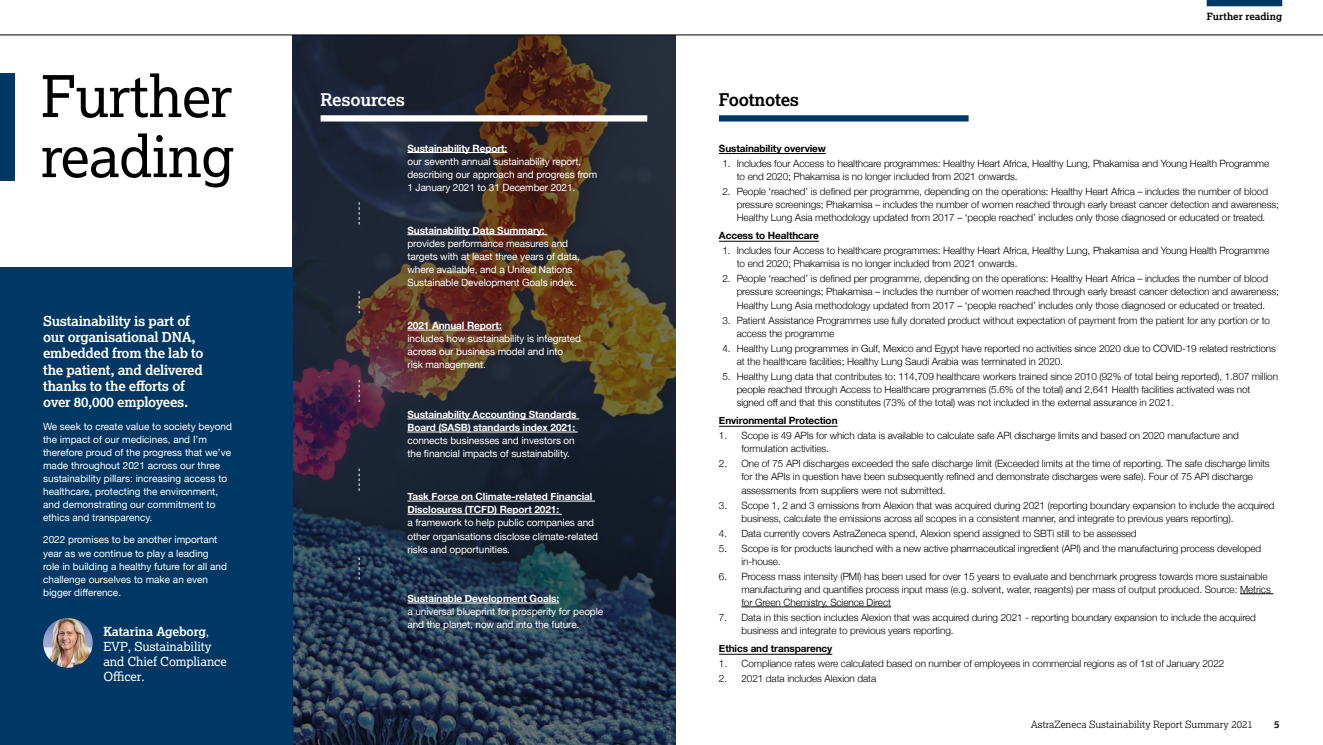
<style>
.page{position:relative;width:1323px;height:745px;background:#fff}
.page>*{position:absolute;margin:0;border:0;box-sizing:border-box;transform-origin:0 0}
.t1{font:57.5px/60px "Lexia";letter-spacing:-.01em;color:#000}
.t2{font:700 17.5px "Lexia";letter-spacing:-.01em;color:#fff}
.t3{font:700 17.5px "Lexia";letter-spacing:-.01em;color:#000}
.t4{font:700 13.75px/16.2px "Lexia";letter-spacing:-.02em;color:#fff}
.t5{font:12.5px/15px "Lexia";letter-spacing:-.01em;color:#fff}
.t6{font:300 10px/13.1px "Helvetica Neue";letter-spacing:-.01em;color:#000}
.t7{font:10px/13.1px "Helvetica Neue";letter-spacing:-.01em;color:#fff}
.t8{font:700 10px/13.1px "Helvetica Neue";letter-spacing:-.01em;color:#fff}
.t9{font:700 10px "Helvetica Neue";letter-spacing:-.01em;color:#000}
.t10{font:300 10px "Lexia";color:#000}
.t11{font:700 10px "Lexia";color:#000}
.s1{font-weight:700}
.s2{font-family:"Helvetica Neue"}
</style>
<div class="page">
<svg style="left:292px;top:36px;width:384px;height:708px;background:#2e2f37"></svg>
<div style="left:0;top:73px;width:14px;height:108px;background:#003865"></div>
<div style="left:0;top:268px;width:292px;height:476px;background:#003865"></div>
<img style="left:43px;top:617px;width:50px;height:50px;border-radius:25px">
<hr style="left:719px;top:153px;width:107px;height:1px;background:#000">
<hr style="left:719px;top:241px;width:100px;height:1px;background:#000">
<hr style="left:719px;top:426px;width:119px;height:1px;background:#000">
<hr style="left:1240px;top:593px;width:33px;height:1px;background:#000">
<hr style="left:741px;top:606px;width:150px;height:1px;background:#000">
<hr style="left:719px;top:653px;width:113px;height:1px;background:#000">
<div style="left:719px;top:115px;width:250px;height:6px;background:#003865"></div>
<div style="left:321px;top:115px;width:326px;height:6px;background:#fff"></div>
<hr style="left:407px;top:152px;width:100px;height:1px;background:#fff">
<hr style="left:407px;top:234px;width:140px;height:1px;background:#fff">
<hr style="left:407px;top:329px;width:95px;height:1px;background:#fff">
<hr style="left:407px;top:418px;width:172px;height:1px;background:#fff">
<hr style="left:407px;top:431px;width:171px;height:1px;background:#fff">
<hr style="left:407px;top:500px;width:188px;height:1px;background:#fff">
<hr style="left:407px;top:513px;width:155px;height:1px;background:#fff">
<hr style="left:407px;top:602px;width:152px;height:1px;background:#fff">
<svg style="left:359px;top:202px;width:1px;height:22px"></svg>
<svg style="left:359px;top:291px;width:1px;height:22px"></svg>
<svg style="left:359px;top:379px;width:1px;height:23px"></svg>
<svg style="left:359px;top:468px;width:1px;height:22px"></svg>
<svg style="left:359px;top:557px;width:1px;height:22px"></svg>
<hr style="left:0;top:35px;width:1323px;height:1px;background:#000">
<div style="left:1207px;top:0;width:75px;height:6px;background:#003865"></div>
<h1 class="t1" style="left:41px;top:65px;width:195px">Further reading</h1>
<h3 class="t4" style="left:43px;top:312px;width:162px">Sustainability is part of our organisational DNA, embedded from the lab to the patient, and delivered thanks to the efforts of over 80,000 employees.</h3>
<p class="t7" style="left:43px;top:419px;width:190px">We seek to create value to society beyond the impact of our medicines, and I’m therefore proud of the progress that we’ve made throughout 2021 across our three sustainability pillars: increasing access to healthcare, protecting the environment, and demonstrating our commitment to ethics and transparency.</p>
<p class="t7" style="left:43px;top:533px;width:185px">2022 promises to be another important year as we continue to play a leading role in building a healthy future for all and challenge ourselves to make an even bigger difference.</p>
<p class="t5" style="left:103px;top:623px;width:125px"><span class="s1">Katarina Ageborg</span><span class="s2">,<br></span>EVP, Sustainability and Chief Compliance<br>Officer.</p>
<p class="t11" style="left:1207px;top:10px;width:77px">Further reading</p>
<h2 class="t2" style="left:321px;top:89px;width:86px">Resources</h2>
<h2 class="t3" style="left:719px;top:89px;width:82px">Footnotes</h2>
<p class="t8" style="left:407px;top:141px;width:101px">Sustainability Report:</p>
<p class="t7" style="left:407px;top:155px;width:191px">our seventh annual sustainability report, describing our approach and progress from<br>1 January 2021 to 31 December 2021.</p>
<p class="t8" style="left:407px;top:224px;width:139px">Sustainability Data Summary:</p>
<p class="t7" style="left:407px;top:237px;width:174px">provides performance measures and targets with at least three years of data, where available, and a United Nations Sustainable Development Goals index.</p>
<p class="t8" style="left:407px;top:319px;width:96px">2021 Annual Report:</p>
<p class="t7" style="left:407px;top:332px;width:175px">includes how sustainability is integrated across our business model and into risk management.</p>
<p class="t8" style="left:407px;top:408px;width:171px">Sustainability Accounting Standards<br>Board (SASB) standards index 2021:</p>
<p class="t7" style="left:407px;top:434px;width:169px">connects businesses and investors on the financial impacts of sustainability.</p>
<p class="t8" style="left:407px;top:490px;width:187px">Task Force on Climate-related Financial<br>Disclosures (TCFD) Report 2021:</p>
<p class="t7" style="left:407px;top:516px;width:192px">a framework to help public companies and other organisations disclose climate-related risks and opportunities.</p>
<p class="t8" style="left:407px;top:591px;width:153px">Sustainable Development Goals:</p>
<p class="t7" style="left:407px;top:605px;width:197px">a universal blueprint for prosperity for people and the planet, now and into the future.</p>
<p class="t9" style="left:719px;top:140px;width:109px">Sustainability overview</p>
<p class="t6" style="left:737px;top:156px;width:534px;text-indent:-14px">1. Includes four Access to healthcare programmes: Healthy Heart Africa, Healthy Lung, Phakamisa and Young Health Programme to end 2020; Phakamisa is no longer included from 2021 onwards.</p>
<p class="t6" style="left:737px;top:184px;width:544px;text-indent:-14px">2. People ‘reached’ is defined per programme, depending on the operations: Healthy Heart Africa – includes the number of blood pressure screenings; Phakamisa – includes the number of women reached through early breast cancer detection and awareness;<br>Healthy Lung Asia methodology updated from 2017 – ‘people reached’ includes only those diagnosed or educated or treated.</p>
<p class="t9" style="left:719px;top:228px;width:101px">Access to Healthcare</p>
<p class="t6" style="left:737px;top:243px;width:534px;text-indent:-14px">1. Includes four Access to healthcare programmes: Healthy Heart Africa, Healthy Lung, Phakamisa and Young Health Programme to end 2020; Phakamisa is no longer included from 2021 onwards.</p>
<p class="t6" style="left:737px;top:271px;width:544px;text-indent:-14px">2. People ‘reached’ is defined per programme, depending on the operations: Healthy Heart Africa – includes the number of blood pressure screenings; Phakamisa – includes the number of women reached through early breast cancer detection and awareness;<br>Healthy Lung Asia methodology updated from 2017 – ‘people reached’ includes only those diagnosed or educated or treated.</p>
<p class="t6" style="left:737px;top:312px;width:535px;text-indent:-14px">3. Patient Assistance Programmes use fully donated product without expectation of payment from the patient for any portion or to access the programme</p>
<p class="t6" style="left:737px;top:340px;width:541px;text-indent:-14px">4. Healthy Lung programmes in Gulf, Mexico and Egypt have reported no activities since 2020 due to COVID-19 related restrictions at the healthcare facilities; Healthy Lung Saudi Arabia was terminated in 2020.</p>
<p class="t6" style="left:737px;top:368px;width:543px;text-indent:-14px">5. Healthy Lung data that contributes to: 114,709 healthcare workers trained since 2010 (92% of total being reported), 1.807 million people reached through Access to Healthcare programmes (5.6% of the total) and 2,641 Health facilities activated was not signed off and that this constitutes (73% of the total) was not included in the external assurance in 2021.</p>
<p class="t9" style="left:719px;top:412px;width:120px">Environmental Protection</p>
<p class="t6" style="left:741px;top:428px;width:499px;text-indent:-22px">1. Scope is 49 APIs for which data is available to calculate safe API discharge limits and based on 2020 manufacture and formulation activities.</p>
<p class="t6" style="left:741px;top:456px;width:530px;text-indent:-22px">2. One of 75 API discharges exceeded the safe discharge limit (Exceeded limits at the time of reporting. The safe discharge limits for the APIs in question have been subsequently refined and demonstrate discharges were safe). Four of 75 API discharge assessments from suppliers were not submitted.</p>
<p class="t6" style="left:741px;top:497px;width:534px;text-indent:-22px">3. Scope 1, 2 and 3 emissions from Alexion that was acquired during 2021 (reporting boundary expansion to include the acquired business, calculate the emissions across all scopes in a consistent manner, and integrate to previous years reporting).</p>
<p class="t6" style="left:719px;top:525px;width:419px">4. Data currently covers AstraZeneca spend, Alexion spend assigned to SBTi still to be assessed</p>
<p class="t6" style="left:741px;top:540px;width:521px;text-indent:-22px">5. Scope is for products launched with a new active pharmaceutical ingredient (API) and the manufacturing process developed in-house.</p>
<p class="t6" style="left:741px;top:568px;width:531px;text-indent:-22px">6. Process mass intensity (PMI) has been used for over 15 years to evaluate and benchmark progress towards more sustainable manufacturing and quantifies process input mass (e.g. solvent, water, reagents) per mass of output produced. Source: Metrics for Green Chemistry, Science Direct</p>
<p class="t6" style="left:741px;top:609px;width:516px;text-indent:-22px">7. Data in this section includes Alexion that was acquired during 2021 - reporting boundary expansion to include the acquired business and integrate to previous years reporting.</p>
<p class="t9" style="left:719px;top:640px;width:115px">Ethics and transparency</p>
<p class="t6" style="left:719px;top:656px;width:507px">1. Compliance rates were calculated based on number of employees in commercial regions as of 1st of January 2022</p>
<p class="t6" style="left:719px;top:671px;width:159px">2. 2021 data includes Alexion data</p>
<p class="t10" style="left:1031px;top:717px;width:224px">AstraZeneca Sustainability Report Summary 2021</p>
<p class="t11" style="left:1274px;top:717px;width:7px">5</p>
</div>
